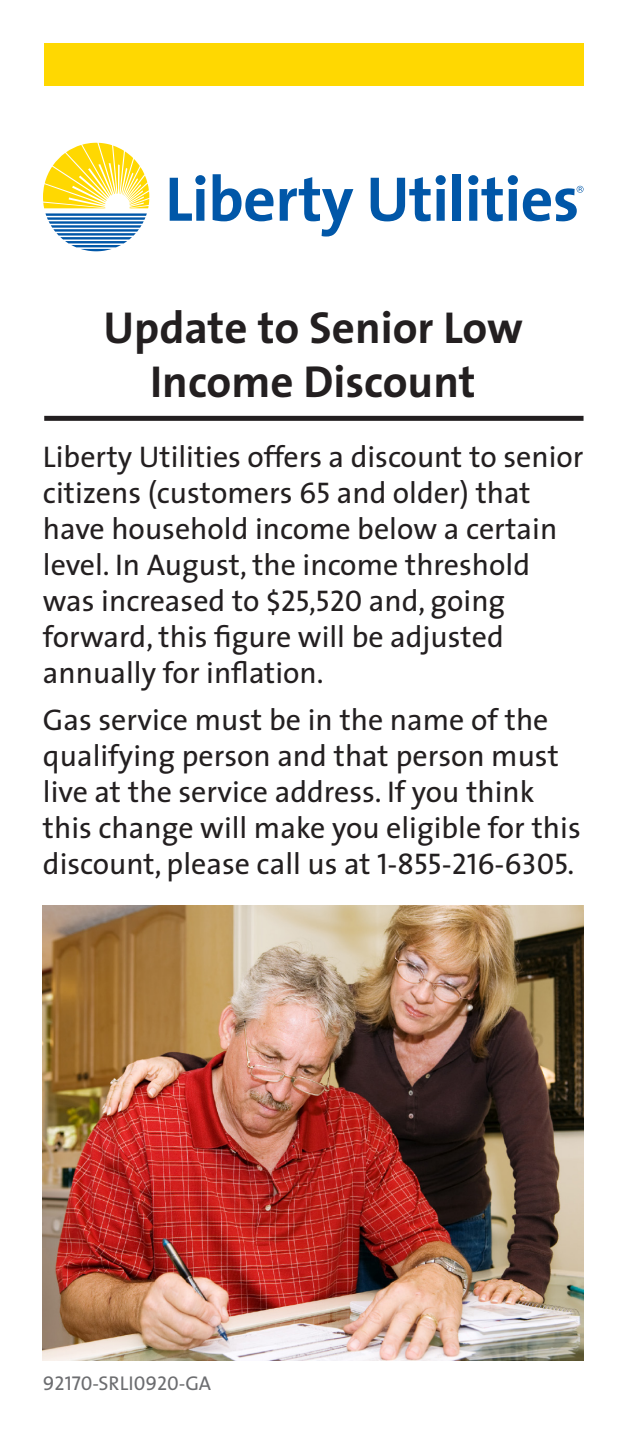
<style>
.page{position:relative;width:629px;height:1441px;background:#fff}
.page>*{position:absolute;margin:0;border:0;box-sizing:border-box;transform-origin:0 0}
.t1{font:700 45px/54px "The Sans";color:#231f20;text-align:center}
.t2{font:30px/36px "The Sans";color:#231f20}
.t3{font:20px "The Sans Caps";color:#6c6d70}
.s1{font-family:"The Sans Caps"}
</style>
<div class="page">
<svg style="left:170px;top:175px;width:35px;height:46px"></svg>
<svg style="left:212px;top:174px;width:61px;height:47px"></svg>
<svg style="left:279px;top:177px;width:74px;height:59px"></svg>
<svg style="left:370px;top:175px;width:75px;height:46px"></svg>
<div style="left:452px;top:174px;width:9px;height:47px;background:#0157a8"></div>
<svg style="left:468px;top:175px;width:115px;height:46px"></svg>
<svg style="left:43px;top:143px;width:106px;height:108px"></svg>
<div style="left:44px;top:43px;width:539px;height:42px;background:#ffd801"></div>
<div style="left:44px;top:416px;width:539px;height:5px;background:#231f20"></div>
<img style="left:42px;top:905px;width:541px;height:455px">
<p class="t1" style="left:103px;top:299px;width:421px">Update to Senior Low<br>Income Discount</p>
<p class="t2" style="left:43px;top:437px;width:542px">Liberty Utilities offers a discount to senior citizens (customers <span class="s1">65</span> and older) that have household income below a certain level. In August, the income threshold was increased to $<span class="s1">25,520</span> and, going forward, this figure will be adjusted annually for inflation.</p>
<p class="t2" style="left:43px;top:700px;width:539px">Gas service must be in the name of the qualifying person and that person must live at the service address. If you think this change will make you eligible for this discount, please call us at <span class="s1">1-855-216-6305.</span></p>
<p class="t3" style="left:43px;top:1366px;width:169px">92170-SRLI0920-GA</p>
</div>
